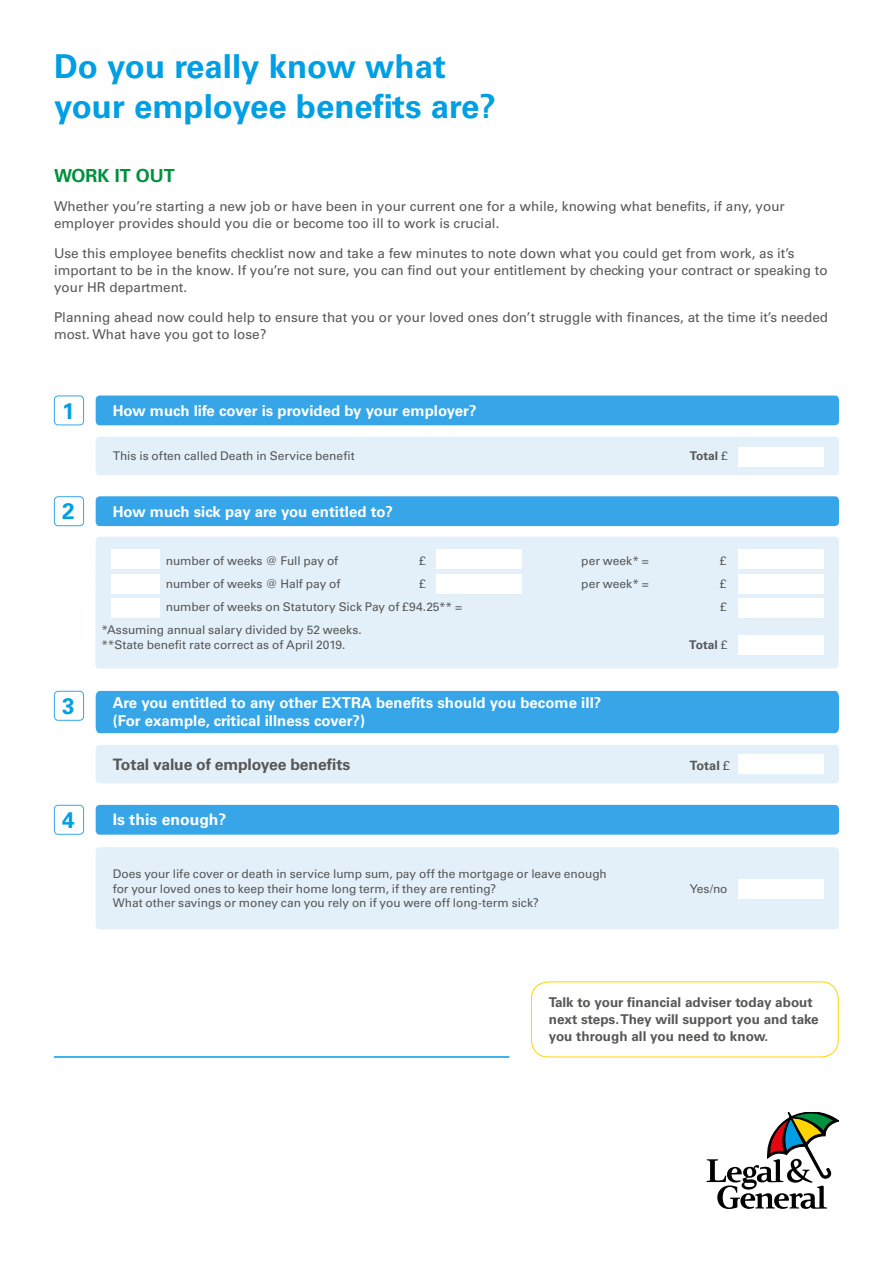
<style>
.page{position:relative;width:893px;height:1263px;background:#fff}
.page>*{position:absolute;margin:0;border:0;box-sizing:border-box;transform-origin:0 0}
.t1{font:700 33px/39.6px "Univers LT Std";color:#009fe3}
.t2{font:700 22.5px "Univers LT Std";color:#009fe3}
.t3{font:700 18px "Univers LT Std";color:#00913e}
.t4{font:700 15.75px "Univers LT Std";letter-spacing:-.01em;color:#575756}
.t5{font:700 15.75px "Univers LT Std";color:#fff}
.t6{font:700 15px/18px "Univers LT Std";color:#fff}
.t7{font:13.5px/17px "Univers LT Std";color:#575756}
.t8{font:700 13.5px/17px "Univers LT Std";color:#575756}
.t9{font:700 12.75px "Univers LT Std";color:#575756}
.t10{font:12px/14.4px "Univers LT Std";letter-spacing:-.005em;color:#575756}
.t11{font:700 12px "Univers LT Std";color:#575756}
.s1{font-weight:400}
</style>
<div class="page">
<hr style="left:54px;top:1056px;width:455px;height:2px;background:#009fe3">
<svg style="left:706px;top:1112px;width:133px;height:97px"></svg>
<div style="left:531px;top:981px;width:308px;height:76px;border:1px solid #ffd500;border-radius:17px"></div>
<div style="left:96px;top:395px;width:743px;height:30px;background:#36a6e8;border-radius:4px"></div>
<div style="left:96px;top:496px;width:743px;height:30px;background:#36a6e8;border-radius:4px"></div>
<div style="left:96px;top:691px;width:743px;height:42px;background:#36a6e8"></div>
<div style="left:96px;top:805px;width:743px;height:30px;background:#36a6e8;border-radius:4px"></div>
<div style="left:54px;top:395px;width:30px;height:30px;border:1px solid #36a6e8;border-radius:4px"></div>
<div style="left:54px;top:496px;width:30px;height:30px;border:1px solid #36a6e8;border-radius:4px"></div>
<div style="left:54px;top:691px;width:30px;height:30px;border:1px solid #36a6e8;border-radius:4px"></div>
<div style="left:54px;top:805px;width:30px;height:30px;border:1px solid #36a6e8;border-radius:4px"></div>
<div style="left:96px;top:437px;width:743px;height:38px;background:#e3f0fa;border-radius:4px"></div>
<div style="left:738px;top:447px;width:85px;height:19px;background:#fff"></div>
<div style="left:95px;top:537px;width:744px;height:131px;background:#e3f0fa;border-radius:4px"></div>
<div style="left:738px;top:550px;width:85px;height:19px;background:#fff"></div>
<div style="left:436px;top:550px;width:86px;height:19px;background:#fff"></div>
<div style="left:111px;top:550px;width:48px;height:19px;background:#fff"></div>
<div style="left:738px;top:574px;width:85px;height:19px;background:#fff"></div>
<div style="left:436px;top:574px;width:86px;height:19px;background:#fff"></div>
<div style="left:111px;top:574px;width:48px;height:19px;background:#fff"></div>
<div style="left:738px;top:598px;width:85px;height:20px;background:#fff"></div>
<div style="left:111px;top:598px;width:48px;height:20px;background:#fff"></div>
<div style="left:738px;top:636px;width:85px;height:19px;background:#fff"></div>
<div style="left:96px;top:745px;width:743px;height:38px;background:#e3f0fa;border-radius:4px"></div>
<div style="left:738px;top:754px;width:85px;height:20px;background:#fff"></div>
<div style="left:96px;top:847px;width:743px;height:82px;background:#e3f0fa;border-radius:4px"></div>
<div style="left:738px;top:879px;width:85px;height:19px;background:#fff"></div>
<h1 class="t1" style="left:54px;top:47px;width:443px">Do you really know what your employee benefits are?</h1>
<h3 class="t3" style="left:54px;top:165px;width:122px">WORK IT OUT</h3>
<p class="t7" style="left:54px;top:198px;width:732px">Whether you’re starting a new job or have been in your current one for a while, knowing what benefits, if any, your employer provides should you die or become too ill to work is crucial.</p>
<p class="t7" style="left:54px;top:245px;width:775px">Use this employee benefits checklist now and take a few minutes to note down what you could get from work, as it’s important to be in the know. If you’re not sure, you can find out your entitlement by checking your contract or speaking to your HR department.</p>
<p class="t7" style="left:54px;top:309px;width:776px">Planning ahead now could help to ensure that you or your loved ones don’t struggle with finances, at the time it’s needed most. What have you got to lose?</p>
<h2 class="t2" style="left:62px;top:397px;width:14px">1</h2>
<p class="t6" style="left:113px;top:402px;width:365px">How much life cover is provided by your employer?</p>
<p class="t10" style="left:113px;top:449px;width:243px">This is often called Death in Service benefit</p>
<p class="t11" style="left:690px;top:449px;width:40px">Total <span class="s1">£</span></p>
<h2 class="t2" style="left:62px;top:498px;width:14px">2</h2>
<p class="t6" style="left:113px;top:502px;width:282px">How much sick pay are you entitled to?</p>
<p class="t10" style="left:166px;top:554px;width:174px">number of weeks @ Full pay of</p>
<p class="t10" style="left:419px;top:554px;width:8px">£</p>
<p class="t10" style="left:581px;top:554px;width:69px">per week* =</p>
<p class="t10" style="left:720px;top:554px;width:8px">£</p>
<p class="t10" style="left:166px;top:577px;width:176px">number of weeks @ Half pay of</p>
<p class="t10" style="left:419px;top:577px;width:8px">£</p>
<p class="t10" style="left:581px;top:577px;width:69px">per week* =</p>
<p class="t10" style="left:720px;top:577px;width:8px">£</p>
<p class="t10" style="left:166px;top:600px;width:298px">number of weeks on Statutory Sick Pay of £94.25** =</p>
<p class="t10" style="left:720px;top:600px;width:8px">£</p>
<p class="t10" style="left:101px;top:623px;width:262px">*Assuming annual salary divided by 52 weeks. **State benefit rate correct as of April 2019.</p>
<p class="t11" style="left:689px;top:637px;width:40px">Total <span class="s1">£</span></p>
<h2 class="t2" style="left:62px;top:693px;width:14px">3</h2>
<p class="t6" style="left:113px;top:694px;width:490px">Are you entitled to any other EXTRA benefits should you become ill? (For example, critical illness cover?)</p>
<p class="t4" style="left:113px;top:755px;width:239px">Total value of employee benefits</p>
<p class="t9" style="left:690px;top:758px;width:42px">Total <span class="s1">£</span></p>
<h2 class="t2" style="left:62px;top:807px;width:14px">4</h2>
<p class="t5" style="left:113px;top:811px;width:115px">Is this enough?</p>
<p class="t10" style="left:113px;top:867px;width:496px">Does your life cover or death in service lump sum, pay off the mortgage or leave enough for your loved ones to keep their home long term, if they are renting?</p>
<p class="t10" style="left:690px;top:881px;width:39px">Yes/no</p>
<p class="t10" style="left:113px;top:896px;width:428px">What other savings or money can you rely on if you were off long-term sick?</p>
<p class="t8" style="left:549px;top:993px;width:271px">Talk to your financial adviser today about next steps. They will support you and take you through all you need to know.</p>
</div>
